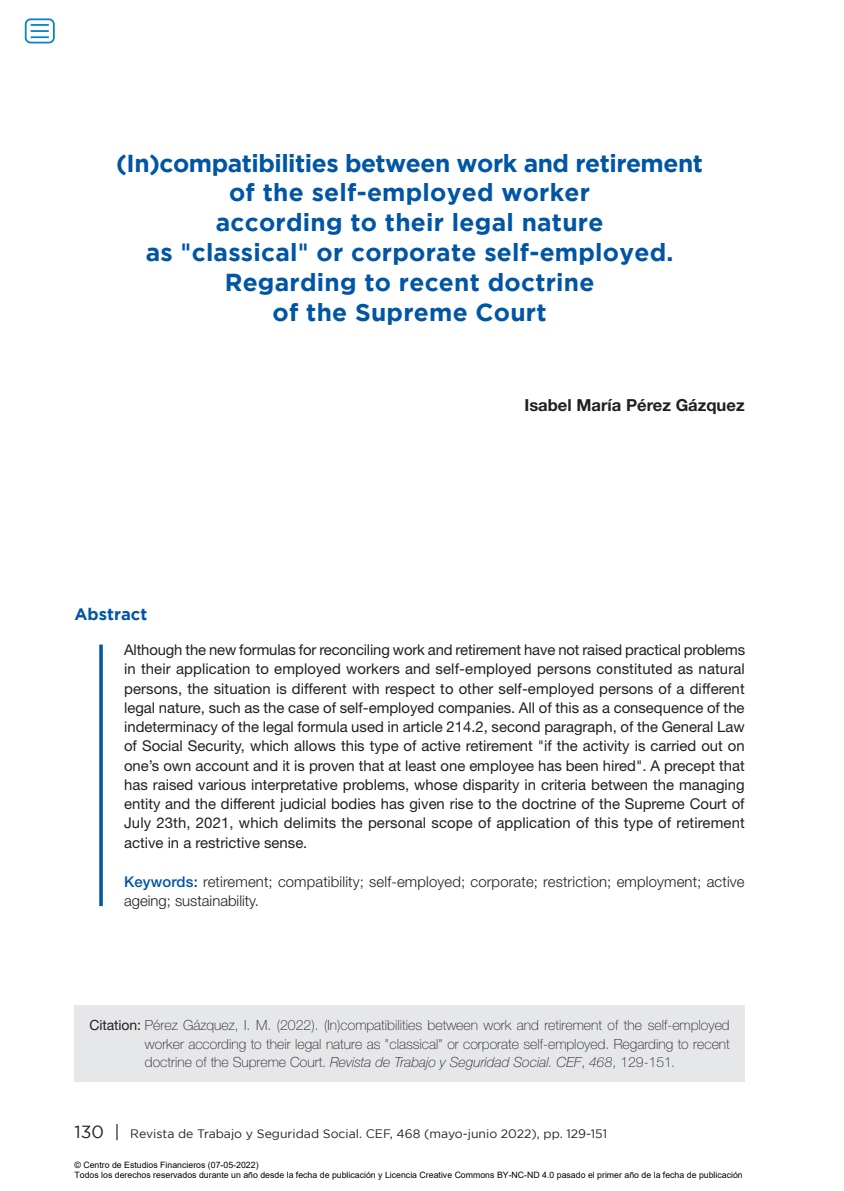
<style>
.page{position:relative;width:844px;height:1191px;background:#fff}
.page>*{position:absolute;margin:0;border:0;box-sizing:border-box;transform-origin:0 0}
.t1{font:700 24.5px/29.8px "Gotham";letter-spacing:.01em;color:#0155a5;text-align:center}
.t2{font:700 16.62px "Helvetica Neue LT Std";color:#231f20}
.t3{font:700 16.62px "Gotham";color:#0155a5}
.t4{font:14.88px/19.2px "Helvetica Neue LT Std";color:#231f20;text-align:justify}
.t5{font:300 14.88px/19.2px "Helvetica Neue LT Std";letter-spacing:.01em;color:#231f20}
.t6{font:100 14px/18.4px "Helvetica Neue LT Std";color:#231f20;text-align:justify}
.t7{font:12.25px "Gotham";color:#231f20}
.t8{font:8.75px/10.5px "Arial";color:#000}
.s1{font-family:"Helvetica Neue LT Std";font-weight:500}
.s2{font-weight:500;color:#0155a5}
.s3{font-weight:400}
.s4{font-style:italic}
.s5{font-size:17.5px}
</style>
<div class="page">
<svg style="left:99px;top:644px;width:4px;height:262px"></svg>
<div style="left:74px;top:1005px;width:670px;height:76px;background:#e6e7e9"></div>
<div style="left:25px;top:18px;width:30px;height:25px;border:2px solid #0082c8;border-radius:5px"></div>
<svg style="left:31px;top:24px;width:18px;height:14px"></svg>
<h1 class="t1" style="left:116px;top:147px;width:588px">(In)compatibilities between work and retirement of the self-employed worker<br>according to their legal nature<br>as <span class="s1">"</span>classical<span class="s1">"</span> or corporate self-employed.<br>Regarding to recent doctrine<br>of the Supreme Court</h1>
<p class="t2" style="left:524px;top:395px;width:222px">Isabel María Pérez Gázquez</p>
<p class="t3" style="left:74px;top:604px;width:74px">Abstract</p>
<p class="t4" style="left:124px;top:640px;width:622px">Although the new formulas for reconciling work and retirement have not raised practical problems in their application to employed workers and self-employed persons constituted as natural persons, the situation is different with respect to other self-employed persons of a different legal nature, such as the case of self-employed companies. All of this as a consequence of the indeterminacy of the legal formula used in article 214.2, second paragraph, of the General Law of Social Security, which allows this type of active retirement "if the activity is carried out on one’s own account and it is proven that at least one employee has been hired". A precept that has raised various interpretative problems, whose disparity in criteria between the managing entity and the different judicial bodies has given rise to the doctrine of the Supreme Court of July 23th, 2021, which delimits the personal scope of application of this type of retirement active in a restrictive sense.</p>
<p class="t5" style="left:124px;top:871px;width:622px"><span class="s2">Keywords:</span> retirement; compatibility; self-employed; corporate; restriction; employment; active ageing; sustainability.</p>
<p class="t6" style="left:145px;top:1016px;width:586px;text-indent:-56px"><span class="s3">Citation:</span> Pérez Gázquez, I. M. (2022). (In)compatibilities between work and retirement of the self-employed worker according to their legal nature as "classical" or corporate self-employed. Regarding to recent doctrine of the Supreme Court. <span class="s4">Revista de Trabajo y Seguridad Social. CEF</span>, <span class="s4">468</span>, 129-151<span class="s4">.</span></p>
<p class="t7" style="left:74px;top:1127px;width:534px"><span class="s5">130 |</span> Revista de Trabajo y Seguridad Social. CEF, 468 (mayo-junio 2022), pp. 129-151</p>
<p class="t8" style="left:74px;top:1159px;width:669px">© Centro de Estudios Financieros (07-05-2022)<br>Todos los derechos reservados durante un año desde la fecha de publicación y Licencia Creative Commons BY-NC-ND 4.0 pasado el primer año de la fecha de publicación</p>
</div>
